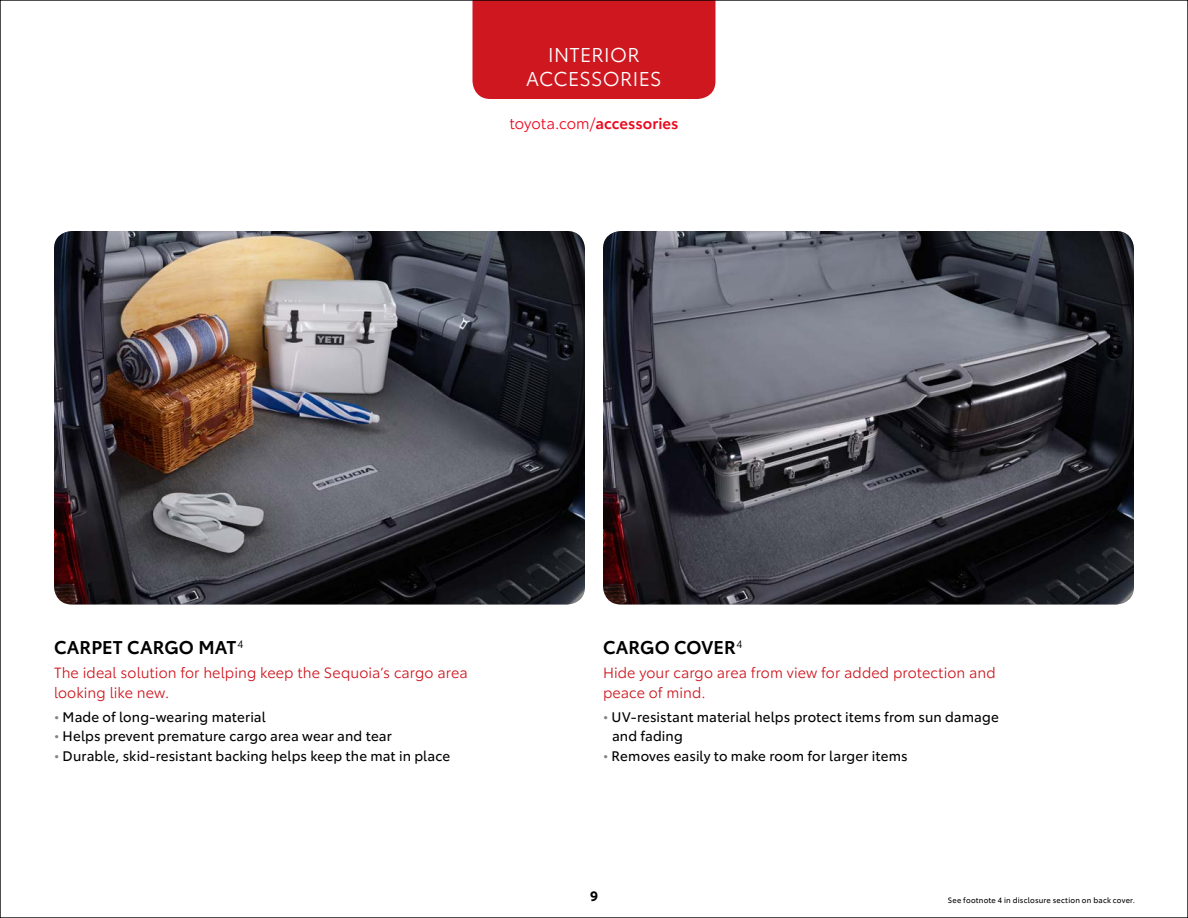
<style>
.page{position:relative;width:1188px;height:918px;background:#fff}
.page>*{position:absolute;margin:0;border:0;box-sizing:border-box;transform-origin:0 0}
.t1{font:19.5px/24px "Toyota Type";letter-spacing:.015em;color:#fff;text-align:center}
.t2{font:600 18px "Toyota Type";letter-spacing:.005em;color:#000}
.t3{font:15px "Toyota Type";letter-spacing:-.005em;color:#eb0a1e}
.t4{font:14.4px/19.5px "Toyota Type";letter-spacing:.005em;color:#ce171f}
.t5{font:13.5px/19.6px "Toyota Type";letter-spacing:.005em;color:#000}
.t6{font:700 13.2px "Toyota Type";color:#000}
.t7{font:7.5px "Toyota Type";letter-spacing:.025em;color:#000}
.s1{font-weight:600}
.s2{color:#808285}
</style>
<div class="page">
<img style="left:54px;top:231px;width:531px;height:373px">
<img style="left:603px;top:231px;width:531px;height:373px">
<div style="left:472px;top:2px;width:244px;height:97px;background:#ce171f"></div>
<h1 class="t1" style="left:526px;top:41px;width:137px">INTERIOR<br>ACCESSORIES</h1>
<p class="t3" style="left:510px;top:113px;width:170px">toyota.com/<span class="s1">accessories</span></p>
<h2 class="t2" style="left:54px;top:634px;width:191px">CARPET CARGO MAT<sup>4</sup></h2>
<p class="t4" style="left:54px;top:662px;width:415px">The ideal solution for helping keep the Sequoia’s cargo area looking like new.</p>
<p class="t5" style="left:54px;top:706px;width:213px"><span class="s2">•</span> Made of long-wearing material</p>
<p class="t5" style="left:54px;top:726px;width:339px"><span class="s2">•</span> Helps prevent premature cargo area wear and tear</p>
<p class="t5" style="left:54px;top:745px;width:398px"><span class="s2">•</span> Durable, skid-resistant backing helps keep the mat in place</p>
<h2 class="t2" style="left:603px;top:634px;width:141px">CARGO COVER<sup>4</sup></h2>
<p class="t4" style="left:603px;top:662px;width:394px">Hide your cargo area from view for added protection and peace of mind.</p>
<p class="t5" style="left:612px;top:706px;width:388px;text-indent:-9px"><span class="s2">•</span> UV-resistant material helps protect items from sun damage and fading</p>
<p class="t5" style="left:603px;top:745px;width:306px"><span class="s2">•</span> Removes easily to make room for larger items</p>
<p class="t6" style="left:590px;top:886px;width:9px">9</p>
<p class="t7" style="left:948px;top:895px;width:189px">See footnote 4 in disclosure section on back cover.</p>
</div>
